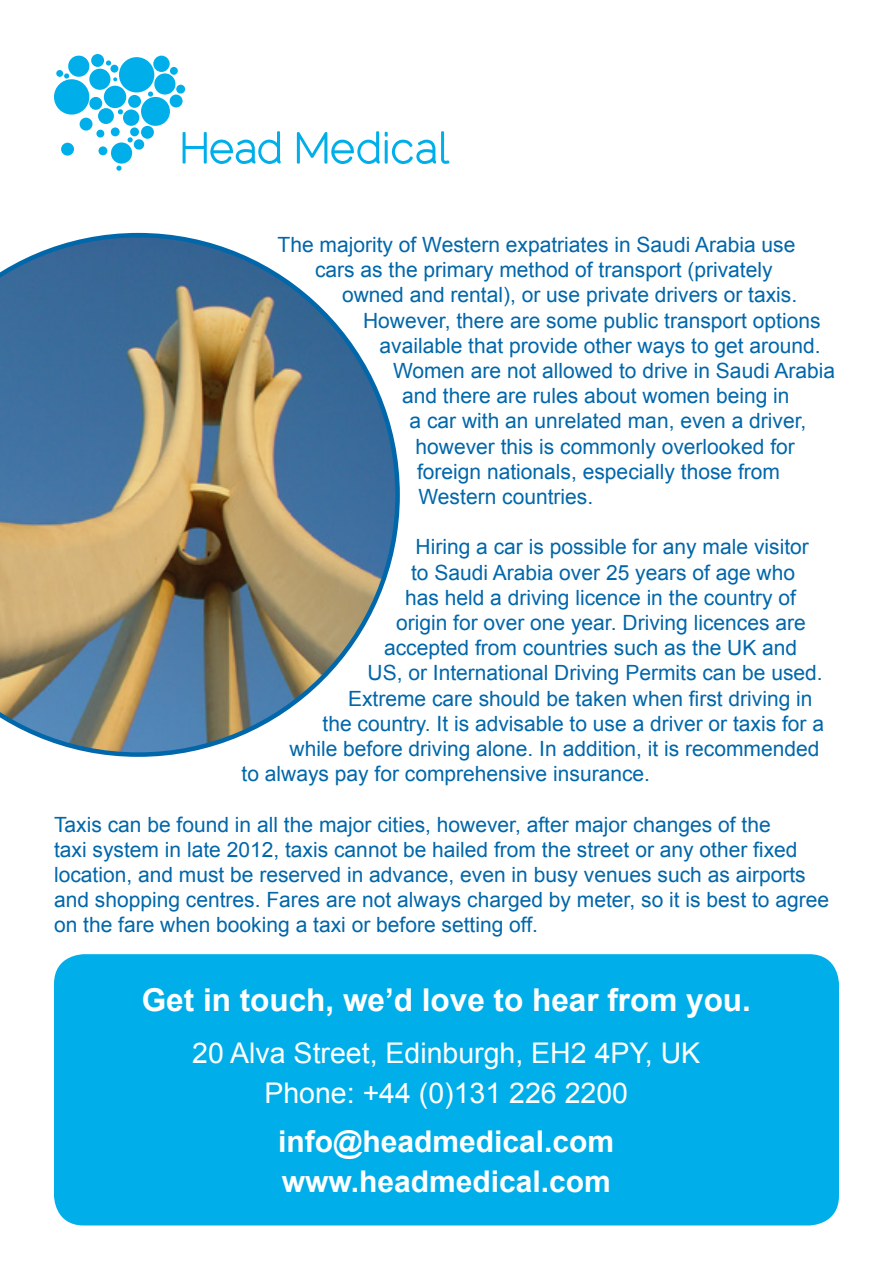
<style>
.page{position:relative;width:893px;height:1263px;background:#fff}
.page>*{position:absolute;margin:0;border:0;box-sizing:border-box;transform-origin:0 0}
.Paragraph_Style_1{font:700 31.5px "Arial";color:#fff}
.Paragraph_Style_1-2{font:700 30px "Arial";color:#fff}
.Paragraph_Style_1-3{font:28.5px "Arial";color:#fff}
.Proper_Body_Text{font:21px/25.2px "Arial";color:#0067aa}
</style>
<div class="page">
<div style="left:119px;top:57px;width:35px;height:35px;background:#00afea;border-radius:50%"></div>
<div style="left:153px;top:56px;width:17px;height:16px;background:#00afea;border-radius:50%"></div>
<div style="left:123px;top:109px;width:16px;height:17px;background:#00afea;border-radius:50%"></div>
<div style="left:154px;top:73px;width:21px;height:22px;background:#00afea;border-radius:50%"></div>
<div style="left:98px;top:108px;width:16px;height:16px;background:#00afea;border-radius:50%"></div>
<div style="left:89px;top:69px;width:21px;height:21px;background:#00afea;border-radius:50%"></div>
<div style="left:111px;top:142px;width:21px;height:22px;background:#00afea;border-radius:50%"></div>
<div style="left:68px;top:56px;width:21px;height:21px;background:#00afea;border-radius:50%"></div>
<div style="left:170px;top:67px;width:8px;height:8px;background:#00afea;border-radius:50%"></div>
<div style="left:134px;top:139px;width:10px;height:11px;background:#00afea;border-radius:50%"></div>
<div style="left:110px;top:65px;width:8px;height:8px;background:#00afea;border-radius:50%"></div>
<div style="left:96px;top:130px;width:8px;height:8px;background:#00afea;border-radius:50%"></div>
<div style="left:170px;top:95px;width:13px;height:12px;background:#00afea;border-radius:50%"></div>
<div style="left:89px;top:97px;width:13px;height:13px;background:#00afea;border-radius:50%"></div>
<div style="left:91px;top:54px;width:13px;height:13px;background:#00afea;border-radius:50%"></div>
<div style="left:141px;top:126px;width:13px;height:13px;background:#00afea;border-radius:50%"></div>
<div style="left:61px;top:143px;width:13px;height:13px;background:#00afea;border-radius:50%"></div>
<div style="left:176px;top:85px;width:9px;height:9px;background:#00afea;border-radius:50%"></div>
<div style="left:98px;top:146px;width:9px;height:9px;background:#00afea;border-radius:50%"></div>
<div style="left:130px;top:127px;width:9px;height:9px;background:#00afea;border-radius:50%"></div>
<div style="left:111px;top:127px;width:9px;height:9px;background:#00afea;border-radius:50%"></div>
<svg style="left:148px;top:91px;width:5px;height:6px"></svg>
<svg style="left:116px;top:166px;width:6px;height:5px"></svg>
<svg style="left:118px;top:109px;width:5px;height:5px"></svg>
<svg style="left:113px;top:77px;width:4px;height:4px"></svg>
<svg style="left:128px;top:137px;width:5px;height:5px"></svg>
<svg style="left:106px;top:60px;width:5px;height:6px"></svg>
<svg style="left:64px;top:73px;width:5px;height:6px"></svg>
<div style="left:56px;top:70px;width:7px;height:7px;background:#00afea;border-radius:50%"></div>
<div style="left:141px;top:97px;width:29px;height:29px;background:#00afea;border-radius:50%"></div>
<div style="left:104px;top:86px;width:22px;height:22px;background:#00afea;border-radius:50%"></div>
<div style="left:128px;top:95px;width:13px;height:13px;background:#00afea;border-radius:50%"></div>
<div style="left:80px;top:118px;width:13px;height:13px;background:#00afea;border-radius:50%"></div>
<div style="left:54px;top:79px;width:35px;height:36px;background:#00afea;border-radius:50%"></div>
<svg style="left:183px;top:131px;width:98px;height:33px"></svg>
<svg style="left:297px;top:131px;width:153px;height:33px"></svg>
<div style="left:54px;top:954px;width:785px;height:271px;background:#00afea;border-radius:30px"></div>
<svg style="left:0;top:233px;width:400px;height:524px"></svg>
<p class="Proper_Body_Text" style="left:278px;top:232px;width:519px">The majority of Western expatriates in Saudi Arabia use</p>
<p class="Proper_Body_Text" style="left:315px;top:257px;width:459px">cars as the primary method of transport (privately</p>
<p class="Proper_Body_Text" style="left:342px;top:283px;width:457px">owned and rental), or use private drivers or taxis.</p>
<p class="Proper_Body_Text" style="left:363px;top:308px;width:459px">However, there are some public transport options</p>
<p class="Proper_Body_Text" style="left:380px;top:333px;width:443px">available that provide other ways to get around.</p>
<p class="Proper_Body_Text" style="left:393px;top:358px;width:444px">Women are not allowed to drive in Saudi Arabia</p>
<p class="Proper_Body_Text" style="left:402px;top:383px;width:389px">and there are rules about women being in</p>
<p class="Proper_Body_Text" style="left:410px;top:409px;width:398px">a car with an unrelated man, even a driver,</p>
<p class="Proper_Body_Text" style="left:416px;top:434px;width:381px">however this is commonly overlooked for</p>
<p class="Proper_Body_Text" style="left:417px;top:459px;width:364px">foreign nationals, especially those from</p>
<p class="Proper_Body_Text" style="left:418px;top:484px;width:176px">Western countries.</p>
<p class="Proper_Body_Text" style="left:416px;top:535px;width:395px">Hiring a car is possible for any male visitor</p>
<p class="Proper_Body_Text" style="left:411px;top:560px;width:386px">to Saudi Arabia over 25 years of age who</p>
<p class="Proper_Body_Text" style="left:405px;top:585px;width:393px">has held a driving licence in the country of</p>
<p class="Proper_Body_Text" style="left:396px;top:610px;width:411px">origin for over one year. Driving licences are</p>
<p class="Proper_Body_Text" style="left:384px;top:635px;width:415px">accepted from countries such as the UK and</p>
<p class="Proper_Body_Text" style="left:368px;top:661px;width:457px">US, or International Driving Permits can be used.</p>
<p class="Proper_Body_Text" style="left:348px;top:686px;width:466px">Extreme care should be taken when first driving in</p>
<p class="Proper_Body_Text" style="left:322px;top:711px;width:503px">the country. It is advisable to use a driver or taxis for a</p>
<p class="Proper_Body_Text" style="left:290px;top:736px;width:531px">while before driving alone. In addition, it is recommended</p>
<p class="Proper_Body_Text" style="left:242px;top:761px;width:410px">to always pay for comprehensive insurance.</p>
<p class="Proper_Body_Text" style="left:54px;top:812px;width:777px">Taxis can be found in all the major cities, however, after major changes of the<br>taxi system in late 2012, taxis cannot be hailed from the street or any other fixed location, and must be reserved in advance, even in busy venues such as airports and shopping centres. Fares are not always charged by meter, so it is best to agree on the fare when booking a taxi or before setting off.</p>
<p class="Paragraph_Style_1" style="left:142px;top:978px;width:611px">Get in touch, we’d love to hear from you.</p>
<p class="Paragraph_Style_1-3" style="left:192px;top:1035px;width:510px">20 Alva Street, Edinburgh, EH2 4PY, UK</p>
<p class="Paragraph_Style_1-3" style="left:264px;top:1075px;width:365px">Phone: +44 (0)131 226 2200</p>
<p class="Paragraph_Style_1-2" style="left:278px;top:1121px;width:337px">info@headmedical.com</p>
<p class="Paragraph_Style_1-2" style="left:282px;top:1161px;width:330px">www.headmedical.com</p>
</div>
